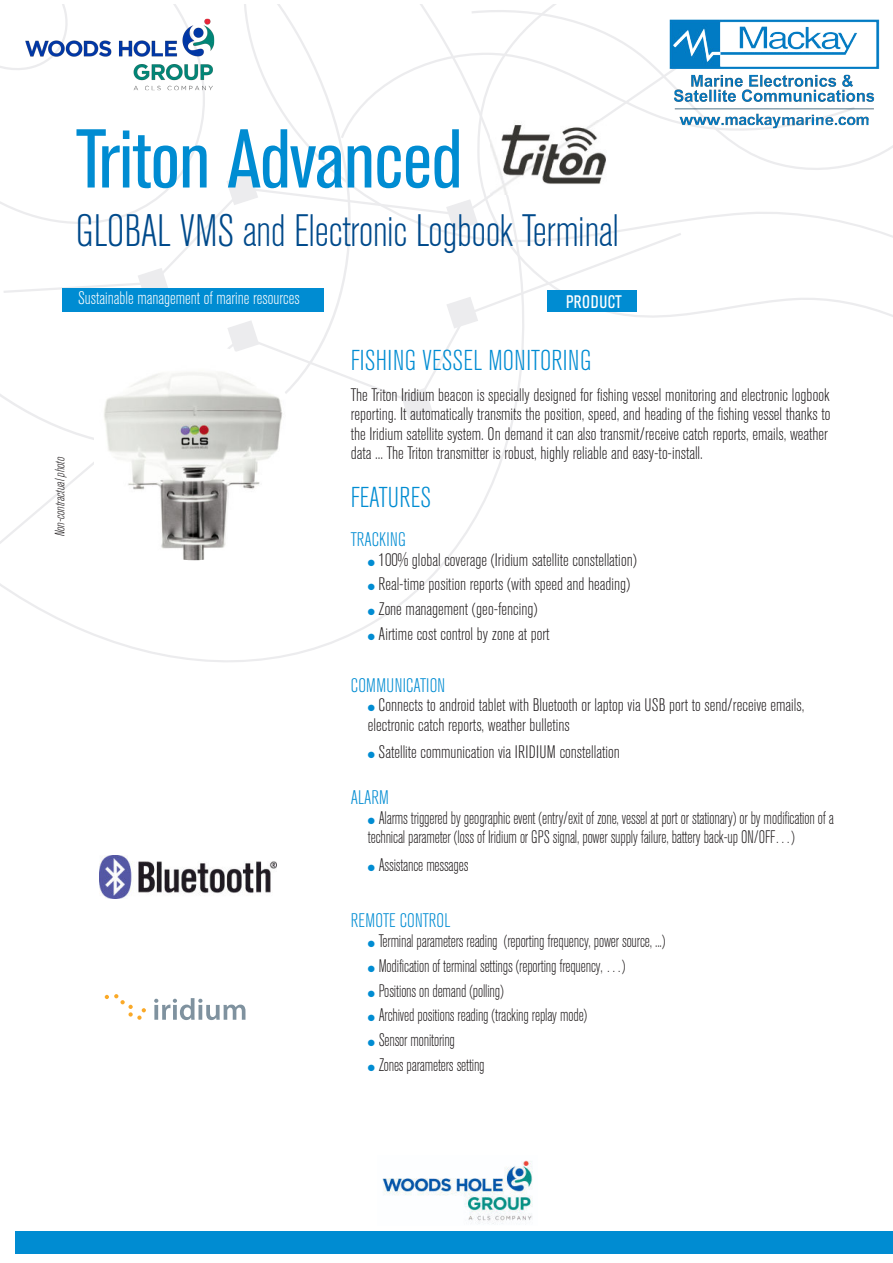
<style>
.page{position:relative;width:893px;height:1263px;background:#fff}
.page>*{position:absolute;margin:0;border:0;box-sizing:border-box;transform-origin:0 0}
.t1{font:condensed 82.5px "Akzidenz Grotesk BQ";letter-spacing:-.005em;color:#008cd2}
.t2{font:300 condensed 45px "Akzidenz Grotesk BQ";letter-spacing:-.01em;color:#004a8b}
.t3{font:300 condensed 28.5px "Akzidenz Grotesk BQ";letter-spacing:.01em;color:#008cd2}
.t4{font:300 condensed 19.5px "Akzidenz Grotesk BQ";letter-spacing:.01em;color:#008cd2}
.t5{font:300 condensed 18px/19.5px "Akzidenz Grotesk BQ";color:#231f20}
.t6{font:300 condensed 18px/19.5px "Akzidenz Grotesk BQ";color:#231f20;scale:.9 1}
.t7{font:300 condensed 18px "Akzidenz Grotesk BQ";color:#fff}
.t8{font:condensed 18px "Akzidenz Grotesk BQ";letter-spacing:.03em;color:#fff}
.t9{font:italic 300 condensed 13.5px "Akzidenz Grotesk BQ";color:#231f20}
.s1{color:#008cd2}
</style>
<div class="page">
<svg style="left:4px;top:112px;width:225px;height:121px"></svg>
<svg style="left:226px;top:173px;width:17px;height:32px"></svg>
<svg style="left:0;top:233px;width:520px;height:333px"></svg>
<svg style="left:243px;top:4px;width:234px;height:341px"></svg>
<svg style="left:477px;top:4px;width:416px;height:379px"></svg>
<div style="left:548px;top:291px;width:89px;height:21px;background:#008cd2"></div>
<div style="left:62px;top:288px;width:261px;height:23px;background:#008cd2"></div>
<img style="left:491px;top:121px;width:122px;height:74px">
<svg style="left:154px;top:998px;width:91px;height:22px"></svg>
<svg style="left:105px;top:994px;width:41px;height:26px"></svg>
<img style="left:100px;top:855px;width:177px;height:44px">
<img style="left:95px;top:343px;width:196px;height:217px">
<img style="left:382px;top:1160px;width:151px;height:64px">
<div style="left:15px;top:1232px;width:878px;height:22px;background:#008cd2"></div>
<img style="left:0;top:4px;width:215px;height:108px">
<img style="left:667px;top:18px;width:214px;height:111px">
<h1 class="t1" style="left:76px;top:129px;width:388px">Triton Advanced</h1>
<h2 class="t2" style="left:76px;top:214px;width:545px">GLOBAL VMS and Electronic Logbook Terminal</h2>
<p class="t7" style="left:78px;top:292px;width:223px">Sustainable management of marine resources</p>
<p class="t8" style="left:566px;top:296px;width:57px">PRODUCT</p>
<p class="t9" style="left:55px;top:536px;width:81px;rotate:-90deg">Non-contractual photo</p>
<h3 class="t3" style="left:351px;top:350px;width:242px">FISHING VESSEL MONITORING</h3>
<p class="t5" style="left:351px;top:386px;width:481px">The Triton Iridium beacon is specially designed for fishing vessel monitoring and electronic logbook reporting. It automatically transmits the position, speed, and heading of the fishing vessel thanks to the Iridium satellite system. On demand it can also transmit/receive catch reports, emails, weather data ... The Triton transmitter is robust, highly reliable and easy-to-install.</p>
<h3 class="t3" style="left:351px;top:487px;width:82px">FEATURES</h3>
<p class="t4" style="left:351px;top:532px;width:57px">TRACKING</p>
<p class="t5" style="left:368px;top:551px;width:270px"><span class="s1">●</span> 100% global coverage (Iridium satellite constellation)</p>
<p class="t5" style="left:368px;top:576px;width:264px"><span class="s1">●</span> Real-time position reports (with speed and heading)</p>
<p class="t5" style="left:368px;top:601px;width:171px"><span class="s1">●</span> Zone management (geo-fencing)</p>
<p class="t5" style="left:368px;top:625px;width:183px"><span class="s1">●</span> Airtime cost control by zone at port</p>
<p class="t4" style="left:351px;top:678px;width:96px">COMMUNICATION</p>
<p class="t5" style="left:368px;top:697px;width:438px"><span class="s1">●</span> Connects to android tablet with Bluetooth or laptop via USB port to send/receive emails, electronic catch reports, weather bulletins</p>
<p class="t5" style="left:368px;top:743px;width:254px"><span class="s1">●</span> Satellite communication via IRIDIUM constellation</p>
<p class="t4" style="left:351px;top:791px;width:40px">ALARM</p>
<p class="t6" style="left:368px;top:809px;width:519px"><span class="s1">●</span> Alarms triggered by geographic event (entry/exit of zone, vessel at port or stationary) or by modification of a technical parameter (loss of Iridium or GPS signal, power supply failure, battery back-up ON/OFF…)</p>
<p class="t6" style="left:368px;top:857px;width:113px"><span class="s1">●</span> Assistance messages</p>
<p class="t4" style="left:351px;top:914px;width:101px">REMOTE CONTROL</p>
<p class="t6" style="left:368px;top:932px;width:332px"><span class="s1">●</span> Terminal parameters reading (reporting frequency, power source, ...)</p>
<p class="t6" style="left:368px;top:957px;width:288px"><span class="s1">●</span> Modification of terminal settings (reporting frequency, …)</p>
<p class="t6" style="left:368px;top:982px;width:153px"><span class="s1">●</span> Positions on demand (polling)</p>
<p class="t6" style="left:368px;top:1007px;width:245px"><span class="s1">●</span> Archived positions reading (tracking replay mode)</p>
<p class="t6" style="left:368px;top:1031px;width:98px"><span class="s1">●</span> Sensor monitoring</p>
<p class="t6" style="left:368px;top:1056px;width:131px"><span class="s1">●</span> Zones parameters setting</p>
</div>
